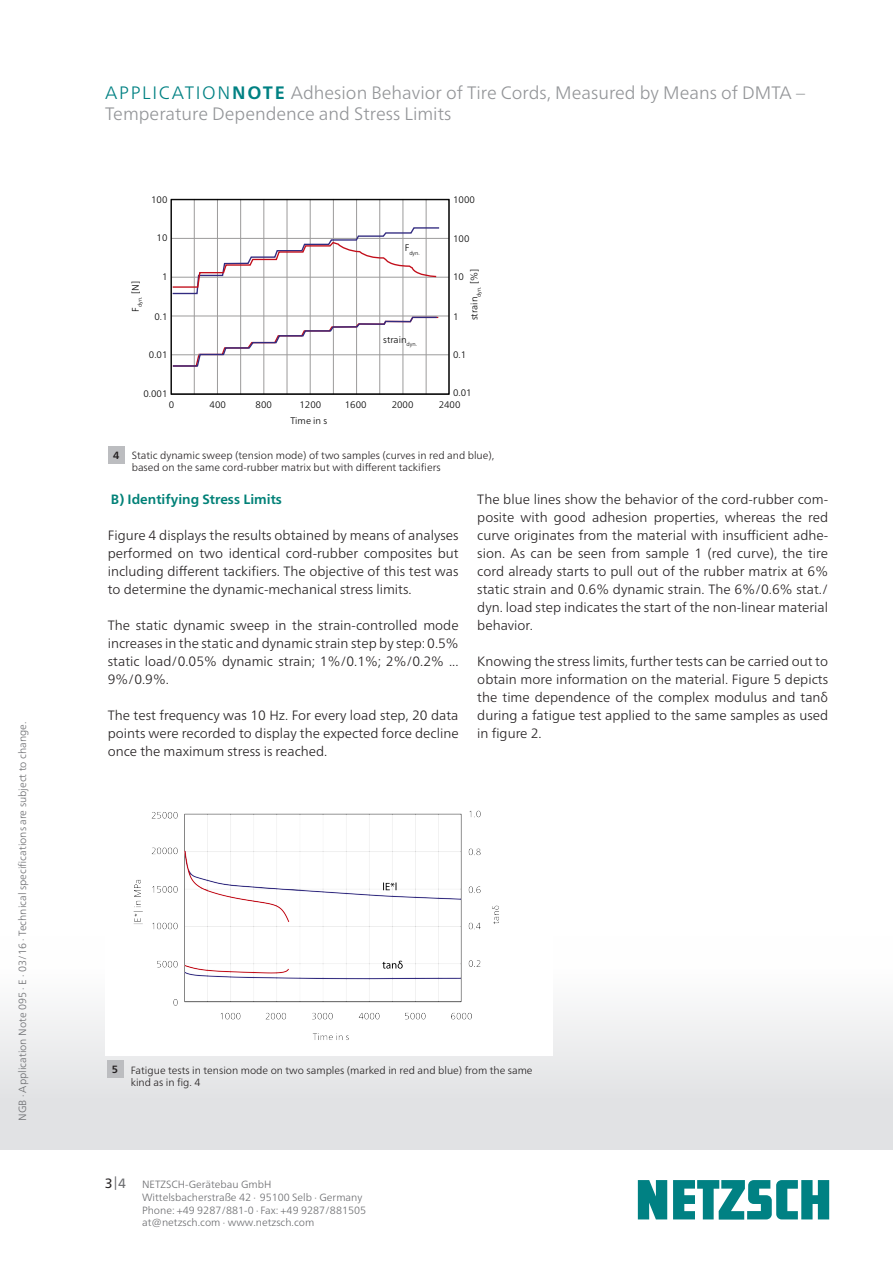
<style>
.page{position:relative;width:893px;height:1263px;background:#fff}
.page>*{position:absolute;margin:0;border:0;box-sizing:border-box;transform-origin:0 0}
.Fließtext_engl{font:300 18px "Frutiger Neue LTW1 G";color:#939598}
.D_Fließtext{font:300 13.5px/18px "Frutiger Neue LTW1 G";color:#231f20;text-align:justify}
.D_Fließtext-2{font:700 13.5px "Frutiger Neue LTW1 G";color:#008177}
.t1{font:13.5px "Frutiger Neue LTW1 G";color:#6c6d70}
.D_Fließtext-3{font:300 10.5px "Frutiger Neue LTW1 G";color:#231f20}
.E_Bildunterschrift{font:300 10.5px "Frutiger Neue LTW1 G";color:#6c6d70}
.E_Fließtext{font:700 10.5px "Frutiger Neue LTW1 G";color:#231f20}
.t2{font:300 9.45px "Frutiger Neue LTW1 G";color:#000}
.t3{font:300 5.55px "Frutiger Neue LTW1 G";color:#000}
.s1{color:#008183}
.s2{font-weight:700;color:#008183}
.s3{color:#231f20}
</style>
<div class="page">
<img style="left:133px;top:810px;width:366px;height:231px">
<hr style="left:194px;top:199px;width:1px;height:195px;background:#9c9b9b">
<hr style="left:217px;top:199px;width:1px;height:195px;background:#9c9b9b">
<hr style="left:240px;top:199px;width:1px;height:195px;background:#9c9b9b">
<hr style="left:264px;top:199px;width:1px;height:195px;background:#9c9b9b">
<hr style="left:287px;top:199px;width:1px;height:195px;background:#9c9b9b">
<hr style="left:310px;top:199px;width:1px;height:195px;background:#9c9b9b">
<hr style="left:333px;top:199px;width:1px;height:195px;background:#9c9b9b">
<hr style="left:356px;top:199px;width:1px;height:195px;background:#9c9b9b">
<hr style="left:379px;top:199px;width:1px;height:195px;background:#9c9b9b">
<hr style="left:403px;top:199px;width:1px;height:195px;background:#9c9b9b">
<hr style="left:426px;top:199px;width:1px;height:195px;background:#9c9b9b">
<hr style="left:171px;top:238px;width:278px;height:1px;background:#9c9b9b">
<hr style="left:171px;top:277px;width:278px;height:1px;background:#9c9b9b">
<hr style="left:171px;top:316px;width:278px;height:1px;background:#9c9b9b">
<hr style="left:171px;top:354px;width:278px;height:1px;background:#9c9b9b">
<svg style="left:171px;top:316px;width:269px;height:51px"></svg>
<svg style="left:171px;top:227px;width:269px;height:68px"></svg>
<svg style="left:638px;top:1180px;width:191px;height:39px"></svg>
<div style="left:107px;top:1061px;width:16px;height:17px;background:#bcbdc0"></div>
<div style="left:108px;top:446px;width:17px;height:17px;background:#bcbdc0"></div>
<p class="E_Bildunterschrift" style="left:16px;top:1121px;width:401px;rotate:-90deg">NGB · Application Note 095 · E · 03/16 · Technical specifications are subject to change.</p>
<p class="Fließtext_engl" style="left:105px;top:82px;width:701px"><span class="s1">APPLICATION</span><span class="s2">NOTE</span> Adhesion Behavior of Tire Cords, Measured by Means of DMTA –</p>
<p class="Fließtext_engl" style="left:105px;top:103px;width:348px">Temperature Dependence and Stress Limits</p>
<p class="E_Fließtext" style="left:113px;top:449px;width:8px">4</p>
<p class="t2" style="left:151px;top:194px;width:18px">100</p>
<p class="t2" style="left:157px;top:232px;width:12px">10</p>
<p class="t2" style="left:162px;top:271px;width:7px">1</p>
<p class="t2" style="left:154px;top:311px;width:15px">0.1</p>
<p class="t2" style="left:149px;top:349px;width:20px">0.01</p>
<p class="t2" style="left:143px;top:387px;width:25px">0.001</p>
<p class="t2" style="left:130px;top:311px;width:32px;rotate:-90deg">F<sub>dyn.</sub> [N]</p>
<p class="t3" style="left:405px;top:249px;width:17px"><sup>F</sup>dyn.</p>
<p class="t2" style="left:383px;top:334px;width:35px">strain<sub>dyn.</sub></p>
<p class="t2" style="left:169px;top:399px;width:7px">0</p>
<p class="t2" style="left:210px;top:399px;width:18px">400</p>
<p class="t2" style="left:256px;top:399px;width:18px">800</p>
<p class="t2" style="left:299px;top:399px;width:23px">1200</p>
<p class="t2" style="left:345px;top:399px;width:23px">1600</p>
<p class="t2" style="left:392px;top:399px;width:23px">2000</p>
<p class="t2" style="left:290px;top:415px;width:38px">Time in s</p>
<p class="t2" style="left:453px;top:194px;width:23px">1000</p>
<p class="t2" style="left:453px;top:233px;width:18px">100</p>
<p class="t2" style="left:453px;top:271px;width:12px">10</p>
<p class="t2" style="left:453px;top:311px;width:7px">1</p>
<p class="t2" style="left:453px;top:349px;width:15px">0.1</p>
<p class="t2" style="left:453px;top:387px;width:20px">0.01</p>
<p class="t2" style="left:468px;top:320px;width:53px;rotate:-90deg">strain<sub>dyn.</sub> [%]</p>
<p class="t2" style="left:439px;top:399px;width:23px">2400</p>
<p class="D_Fließtext-3" style="left:132px;top:449px;width:364px">Static dynamic sweep (tension mode) of two samples (curves in red and blue),</p>
<p class="D_Fließtext-3" style="left:132px;top:461px;width:310px">based on the same cord-rubber matrix but with different tackifiers</p>
<p class="D_Fließtext-2" style="left:111px;top:491px;width:173px">B) Identifying Stress Limits</p>
<p class="D_Fließtext" style="left:108px;top:526px;width:352px">Figure 4 displays the results obtained by means of analyses performed on two identical cord-rubber composites but including different tackifiers. The objective of this test was to determine the dynamic-mechanical stress limits.</p>
<p class="D_Fließtext" style="left:108px;top:616px;width:352px">The static dynamic sweep in the strain-controlled mode increases in the static and dynamic strain step by step: 0.5% static load/0.05% dynamic strain; 1%/0.1%; 2%/0.2% ...<br>9%/0.9%.</p>
<p class="D_Fließtext" style="left:108px;top:706px;width:352px">The test frequency was 10 Hz. For every load step, 20 data points were recorded to display the expected force decline once the maximum stress is reached.</p>
<p class="t2" style="left:139px;top:634px;width:23px">4500</p>
<p class="t2" style="left:139px;top:670px;width:23px">4200</p>
<p class="t2" style="left:139px;top:706px;width:23px">3900</p>
<p class="t2" style="left:139px;top:744px;width:23px">3600</p>
<p class="D_Fließtext" style="left:477px;top:490px;width:352px">The blue lines show the behavior of the cord-rubber com&shy;posite with good adhesion properties, whereas the red curve originates from the material with insufficient adhe&shy;sion. As can be seen from sample 1 (red curve), the tire cord already starts to pull out of the rubber matrix at 6% static strain and 0.6% dynamic strain. The 6%/0.6% stat./ dyn. load step indicates the start of the non-linear material behavior.</p>
<p class="D_Fließtext" style="left:477px;top:652px;width:352px">Knowing the stress limits, further tests can be carried out to obtain more information on the material. Figure 5 depicts the time dependence of the complex modulus and tanδ during a fatigue test applied to the same samples as used in figure 2.</p>
<p class="t2" style="left:656px;top:669px;width:20px">0.08</p>
<p class="t2" style="left:656px;top:705px;width:20px">0.07</p>
<p class="E_Fließtext" style="left:112px;top:1063px;width:8px">5</p>
<p class="D_Fließtext-3" style="left:131px;top:1064px;width:403px">Fatigue tests in tension mode on two samples (marked in red and blue) from the same</p>
<p class="D_Fließtext-3" style="left:131px;top:1076px;width:71px">kind as in fig. 4</p>
<p class="t1" style="left:105px;top:1175px;width:23px"><span class="s3">3</span>|4</p>
<p class="E_Bildunterschrift" style="left:142px;top:1178px;width:131px">NETZSCH-Gerätebau GmbH</p>
<p class="E_Bildunterschrift" style="left:142px;top:1191px;width:222px">Wittelsbacherstraße 42 ∙ 95100 Selb ∙ Germany</p>
<p class="E_Bildunterschrift" style="left:142px;top:1203px;width:226px">Phone: +49 9287/881-0 ∙ Fax: +49 9287/881505</p>
<p class="E_Bildunterschrift" style="left:142px;top:1216px;width:174px">at@netzsch.com ∙ www.netzsch.com</p>
</div>
